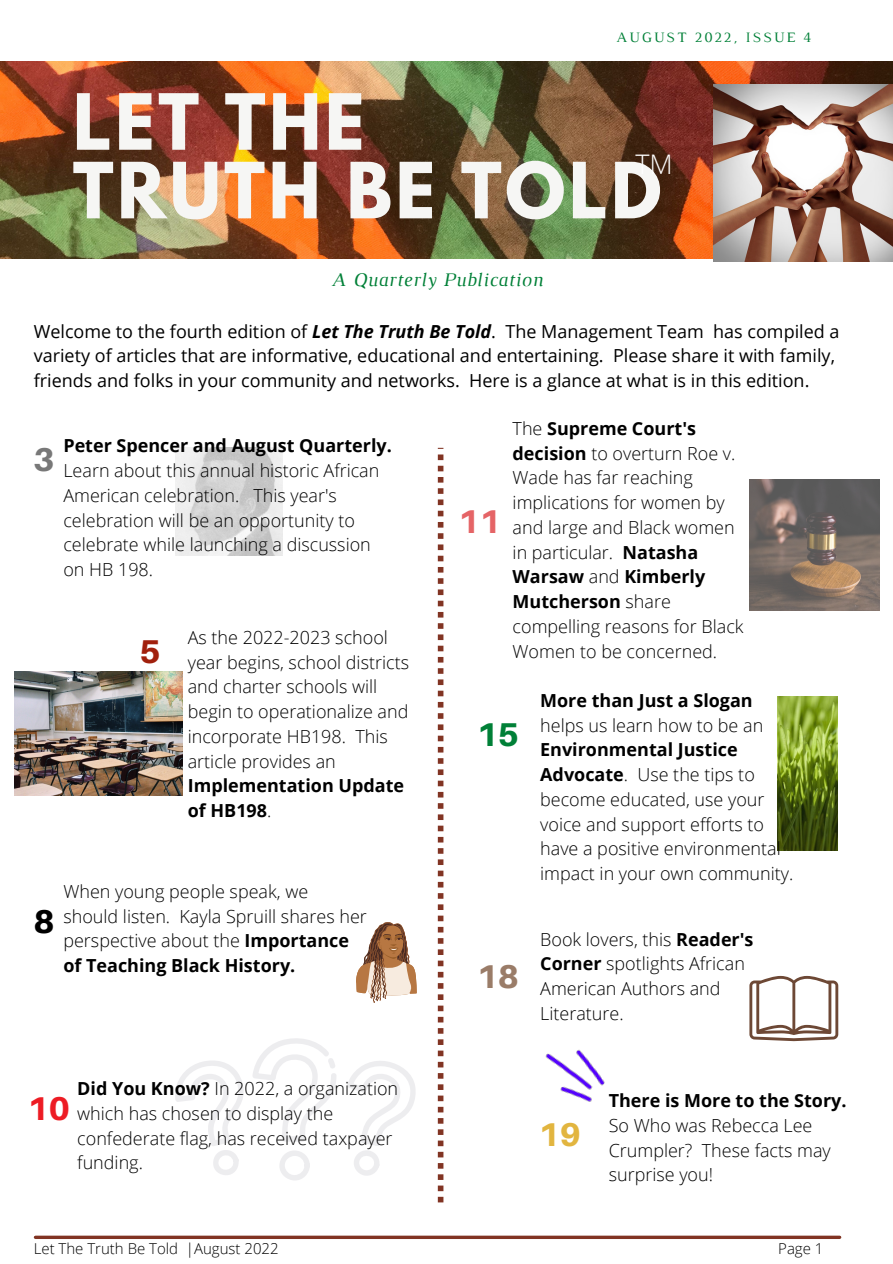
<style>
.page{position:relative;width:893px;height:1264px;background:#fff}
.page>*{position:absolute;margin:0;border:0;box-sizing:border-box;transform-origin:0 0}
.t1{font:700 68.55px/68.6px "League Spartan";letter-spacing:.05em;color:#f6f6f4}
.t2{font:800 33px "Aileron";color:#e2b53f}
.t3{font:800 33px "Aileron";color:#9a7c68}
.t4{font:800 33px "Aileron";color:#ed1c24}
.t5{font:800 33px "Aileron";color:#008037}
.t6{font:800 33px "Aileron";color:#e56466}
.t7{font:800 33px "Aileron";color:#000}
.t8{font:800 33px "Aileron";color:#a1200d}
.t9{font:800 33px "Aileron";color:#787878}
.t10{font:300 27px "Open Sans";color:#fff}
.t11{font:italic 19.65px "Luthier";letter-spacing:.03em;color:#008037}
.t12{font:300 18px/24.8px "Open Sans";color:#000}
.t13{font:18px/24.8px "Open Sans";color:#000}
.t14{font:700 18px/24.8px "Open Sans";color:#000}
.t15{font:300 15px "Open Sans";color:#000}
.t16{font:14.7px "Luthier";letter-spacing:.14em;color:#008037}
.s1{font-weight:700;font-style:italic}
.s2{font-weight:300}
.s3{font-weight:700}
</style>
<div class="page">
<img style="left:0;top:62px;width:892px;height:196px">
<img style="left:713px;top:85px;width:179px;height:176px">
<hr style="left:35px;top:1235px;width:804px;height:3px;background:#813423">
<svg style="left:438px;top:448px;width:5px;height:754px"></svg>
<svg style="left:253px;top:1038px;width:83px;height:103px"></svg>
<svg style="left:279px;top:1151px;width:31px;height:29px"></svg>
<svg style="left:175px;top:1061px;width:69px;height:114px"></svg>
<svg style="left:347px;top:1061px;width:68px;height:115px"></svg>
<svg style="left:749px;top:975px;width:89px;height:66px"></svg>
<img style="left:545px;top:1049px;width:60px;height:53px">
<img style="left:175px;top:448px;width:108px;height:108px">
<svg style="left:356px;top:922px;width:60px;height:80px"></svg>
<img style="left:777px;top:696px;width:60px;height:154px">
<img style="left:15px;top:672px;width:168px;height:123px">
<img style="left:749px;top:479px;width:130px;height:131px">
<p class="t16" style="left:616px;top:32px;width:196px">AUGUST 2022, ISSUE 4</p>
<h1 class="t1" style="left:73px;top:97px;width:590px">LET THE<br>TRUTH BE TOLD</h1>
<h3 class="t10" style="left:635px;top:146px;width:39px">TM</h3>
<p class="t11" style="left:331px;top:272px;width:213px">A Quarterly Publication</p>
<p class="t13" style="left:34px;top:318px;width:807px">Welcome to the fourth edition of <span class="s1">Let The Truth Be Told</span>. The Management Team has compiled a variety of articles that are informative, educational and entertaining. Please share it with family, friends and folks in your community and networks. Here is a glance at what is in this edition.</p>
<h2 class="t9" style="left:34px;top:439px;width:23px">3</h2>
<p class="t14" style="left:63px;top:433px;width:330px">Peter Spencer and August Quarterly.</p>
<p class="t12" style="left:63px;top:457px;width:317px">Learn about this annual historic African<br>American celebration. This year's celebration will be an opportunity to celebrate while launching a discussion on HB 198.</p>
<h2 class="t8" style="left:139px;top:630px;width:23px">5</h2>
<p class="t12" style="left:188px;top:624px;width:223px">As the 2022-2023 school year begins, school districts and charter schools will begin to operationalize and incorporate HB198. This article provides an</p>
<p class="t14" style="left:188px;top:773px;width:218px">Implementation Update of HB198<span class="s2">.</span></p>
<h2 class="t7" style="left:34px;top:901px;width:23px">8</h2>
<p class="t12" style="left:63px;top:878px;width:305px">When young people speak, we should listen. Kayla Spruill shares her perspective about the <span class="s3">Importance of Teaching Black History.</span></p>
<h2 class="t4" style="left:27px;top:1087px;width:44px">10</h2>
<p class="t12" style="left:77px;top:1075px;width:322px"><span class="s3">Did You Know?</span> In 2022, a organization which has chosen to display the confederate flag, has received taxpayer funding.</p>
<h2 class="t6" style="left:458px;top:501px;width:44px">11</h2>
<p class="t12" style="left:512px;top:415px;width:232px">The <span class="s3">Supreme Court's decision</span> to overturn Roe v.<br>Wade has far reaching implications for women by and large and Black women in particular. <span class="s3">Natasha<br>Warsaw</span> and <span class="s3">Kimberly<br>Mutcherson</span> share compelling reasons for Black<br>Women to be concerned.</p>
<h2 class="t5" style="left:476px;top:714px;width:44px">15</h2>
<h2 class="t3" style="left:476px;top:955px;width:44px">18</h2>
<p class="t14" style="left:540px;top:687px;width:214px">More than Just a Slogan</p>
<p class="t12" style="left:540px;top:712px;width:224px">helps us learn how to be an</p>
<p class="t12" style="left:540px;top:737px;width:255px"><span class="s3">Environmental Justice<br>Advocate</span>. Use the tips to become educated, use your voice and support efforts to have a positive environmental impact in your own community.</p>
<p class="t12" style="left:540px;top:926px;width:215px">Book lovers, this <span class="s3">Reader's<br>Corner</span> spotlights African<br>American Authors and<br>Literature.</p>
<h2 class="t2" style="left:538px;top:1114px;width:44px">19</h2>
<p class="t14" style="left:608px;top:1087px;width:239px">There is More to the Story.</p>
<p class="t12" style="left:608px;top:1112px;width:223px">So Who was Rebecca Lee<br>Crumpler? These facts may surprise you!</p>
<p class="t15" style="left:34px;top:1238px;width:246px">Let The Truth Be Told |August 2022</p>
<p class="t15" style="left:778px;top:1238px;width:47px">Page 1</p>
</div>
